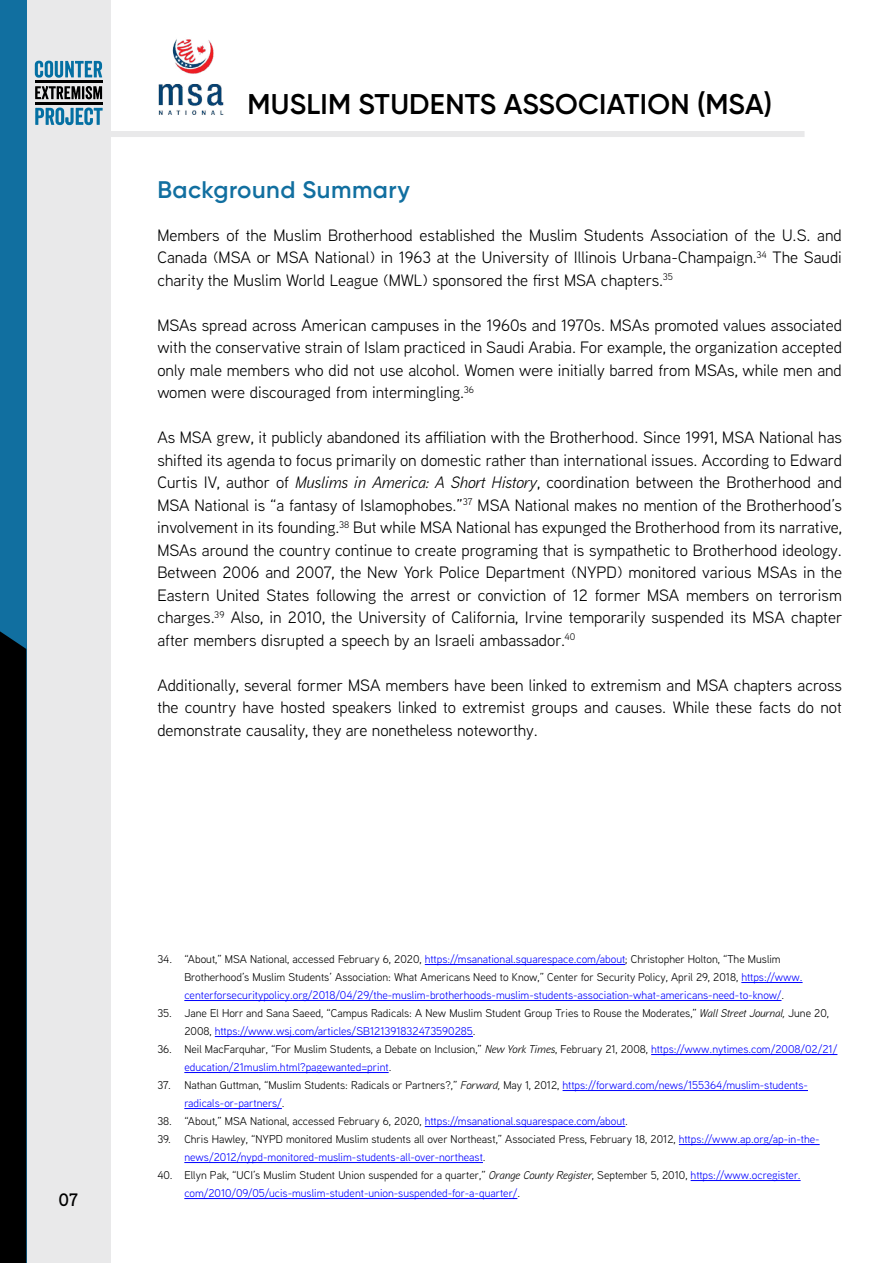
<style>
.page{position:relative;width:893px;height:1263px;background:#fff}
.page>*{position:absolute;margin:0;border:0;box-sizing:border-box;transform-origin:0 0}
.t1{font:600 28.5px "Gilroy";letter-spacing:.01em;color:#000}
.t2{font:600 24px "Gilroy";letter-spacing:.02em;color:#116fa0}
.t3{font:600 18px "Aaux Next";color:#000}
.t4{font:16.5px/22.5px "Aaux Next";color:#000;text-align:justify}
.t5{font:11.25px/18px "Aaux Next";color:#000}
.t6{font:11.25px/18px "Aaux Next";color:#00f}
.s1{font-style:italic}
.s2{color:#00f}
.s3{color:#000}
.s4{font-style:italic;color:#000}
</style>
<div class="page">
<div style="left:0;top:0;width:111px;height:1263px;background:#e9e9ea"></div>
<div style="left:0;top:0;width:26px;height:1263px;background:#116fa0"></div>
<div style="left:0;top:631px;width:26px;height:632px;background:#000"></div>
<hr style="left:35px;top:80px;width:68px;height:3px;background:#000">
<hr style="left:35px;top:102px;width:68px;height:3px;background:#000">
<svg style="left:35px;top:108px;width:68px;height:17px"></svg>
<svg style="left:35px;top:86px;width:67px;height:13px"></svg>
<svg style="left:35px;top:61px;width:67px;height:17px"></svg>
<div style="left:111px;top:131px;width:693px;height:6px;background:#e9e9ea"></div>
<img style="left:172px;top:39px;width:42px;height:35px">
<img style="left:158px;top:84px;width:66px;height:31px">
<hr style="left:425px;top:964px;width:200px;height:1px;background:#00f">
<hr style="left:741px;top:982px;width:62px;height:1px;background:#00f">
<hr style="left:184px;top:1000px;width:597px;height:1px;background:#00f">
<hr style="left:215px;top:1036px;width:258px;height:1px;background:#00f">
<hr style="left:651px;top:1054px;width:186px;height:1px;background:#00f">
<hr style="left:184px;top:1072px;width:205px;height:1px;background:#00f">
<hr style="left:563px;top:1090px;width:245px;height:1px;background:#00f">
<hr style="left:184px;top:1108px;width:98px;height:1px;background:#00f">
<hr style="left:425px;top:1126px;width:200px;height:1px;background:#00f">
<hr style="left:679px;top:1144px;width:141px;height:1px;background:#00f">
<hr style="left:184px;top:1162px;width:299px;height:1px;background:#00f">
<hr style="left:691px;top:1180px;width:110px;height:1px;background:#00f">
<hr style="left:184px;top:1198px;width:333px;height:1px;background:#00f">
<h1 class="t1" style="left:247px;top:87px;width:526px">MUSLIM STUDENTS ASSOCIATION (MSA)</h1>
<h2 class="t2" style="left:157px;top:175px;width:254px">Background Summary</h2>
<p class="t4" style="left:157px;top:223px;width:686px">Members of the Muslim Brotherhood established the Muslim Students Association of the U.S. and Canada (MSA or MSA National) in 1963 at the University of Illinois Urbana-Champaign.<sup>34</sup> The Saudi charity the Muslim World League (MWL) sponsored the first MSA chapters.<sup>35</sup></p>
<p class="t4" style="left:157px;top:313px;width:686px">MSAs spread across American campuses in the 1960s and 1970s. MSAs promoted values associated with the conservative strain of Islam practiced in Saudi Arabia. For example, the organization accepted only male members who did not use alcohol. Women were initially barred from MSAs, while men and women were discouraged from intermingling.<sup>36</sup></p>
<p class="t4" style="left:157px;top:426px;width:686px">As MSA grew, it publicly abandoned its affiliation with the Brotherhood. Since 1991, MSA National has shifted its agenda to focus primarily on domestic rather than international issues. According to Edward Curtis IV, author of <span class="s1">Muslims in America: A Short History</span>, coordination between the Brotherhood and MSA National is “a fantasy of Islamophobes.”<sup>37</sup> MSA National makes no mention of the Brotherhood’s involvement in its founding.<sup>38</sup> But while MSA National has expunged the Brotherhood from its narrative, MSAs around the country continue to create programing that is sympathetic to Brotherhood ideology.<br>Between 2006 and 2007, the New York Police Department (NYPD) monitored various MSAs in the Eastern United States following the arrest or conviction of 12 former MSA members on terrorism charges.<sup>39</sup> Also, in 2010, the University of California, Irvine temporarily suspended its MSA chapter after members disrupted a speech by an Israeli ambassador.<sup>40</sup></p>
<p class="t4" style="left:157px;top:673px;width:686px">Additionally, several former MSA members have been linked to extremism and MSA chapters across the country have hosted speakers linked to extremist groups and causes. While these facts do not demonstrate causality, they are nonetheless noteworthy.</p>
<p class="t3" style="left:59px;top:1187px;width:21px">07</p>
<p class="t5" style="left:184px;top:950px;width:620px;text-indent:-27px">34. “About,” MSA National, accessed February 6, 2020, <span class="s2">https://msanational.squarespace.com/about</span>; Christopher Holton, “The Muslim<br>Brotherhood’s Muslim Students’ Association: What Americans Need to Know,” Center for Security Policy, April 29, 2018, <span class="s2">https://www. centerforsecuritypolicy.org/2018/04/29/the-muslim-brotherhoods-muslim-students-association-what-americans-need-to-know/</span>.</p>
<p class="t5" style="left:184px;top:1004px;width:646px;text-indent:-27px">35. Jane El Horr and Sana Saeed, “Campus Radicals: A New Muslim Student Group Tries to Rouse the Moderates,” <span class="s1">Wall Street Journal,</span> June 20,<br>2008, <span class="s2">https://www.wsj.com/articles/SB121391832473590285</span>.</p>
<p class="t5" style="left:184px;top:1040px;width:655px;text-indent:-27px">36. Neil MacFarquhar, “For Muslim Students, a Debate on Inclusion,” <span class="s1">New York Times</span>, February 21, 2008, <span class="s2">https://www.nytimes.com/2008/02/21/ education/21muslim.html?pagewanted=print</span>.</p>
<p class="t6" style="left:184px;top:1076px;width:625px;text-indent:-27px"><span class="s3">37. Nathan Guttman, “Muslim Students: Radicals or Partners?,”</span> <span class="s4">Forward,</span> <span class="s3">May 1, 2012,</span> https://forward.com/news/155364/muslim-students&shy;radicals-or-partners/<span class="s3">.</span></p>
<p class="t5" style="left:157px;top:1112px;width:472px">38. “About,” MSA National, accessed February 6, 2020, <span class="s2">https://msanational.squarespace.com/about</span>.</p>
<p class="t5" style="left:184px;top:1130px;width:637px;text-indent:-27px">39. Chris Hawley, “NYPD monitored Muslim students all over Northeast,” Associated Press, February 18, 2012, <span class="s2">https://www.ap.org/ap-in-the&shy;news/2012/nypd-monitored-muslim-students-all-over-northeast</span>.</p>
<p class="t6" style="left:184px;top:1166px;width:618px;text-indent:-27px"><span class="s3">40. Ellyn Pak, “UCI’s Muslim Student Union suspended for a quarter,”</span> <span class="s4">Orange County Register</span><span class="s3">, September 5, 2010,</span> https://www.ocregister. com/2010/09/05/ucis-muslim-student-union-suspended-for-a-quarter/<span class="s3">.</span></p>
</div>
